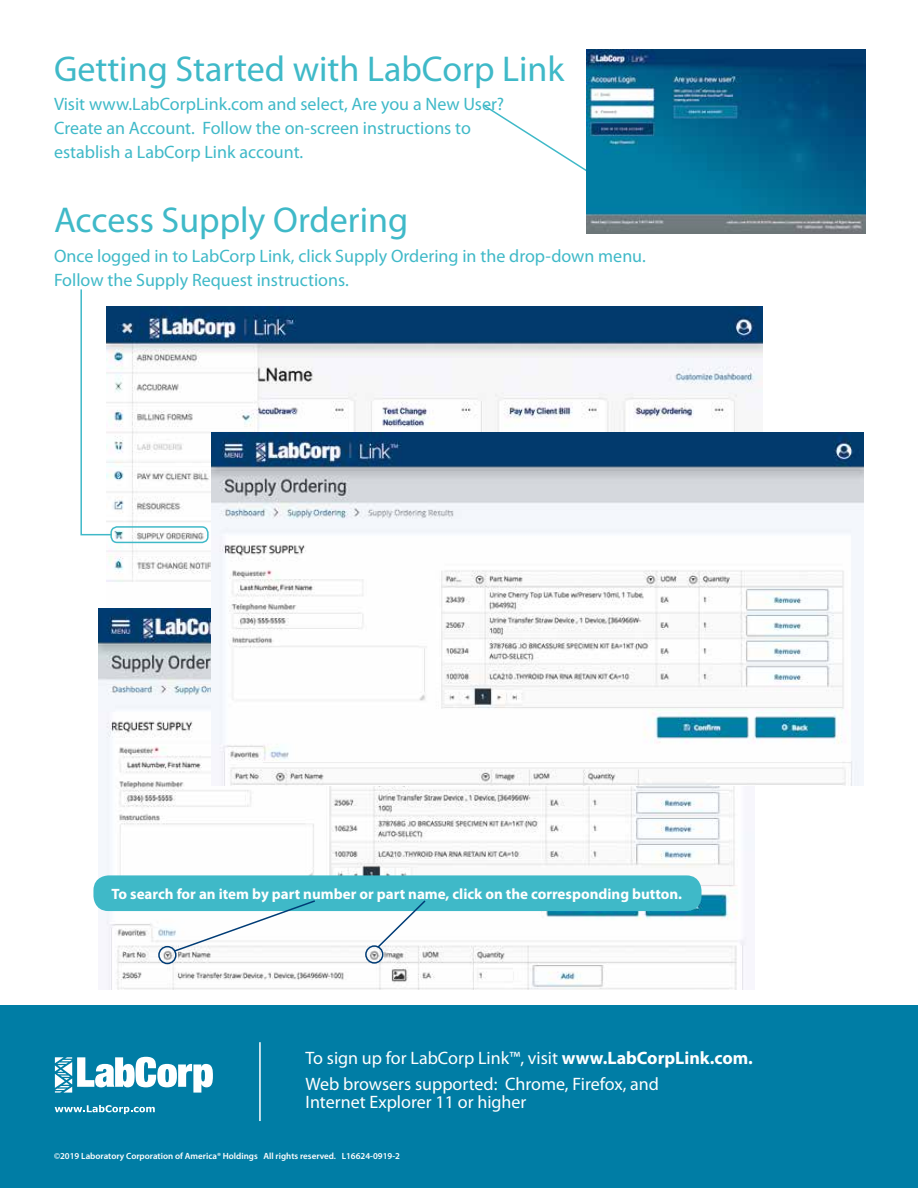
<style>
.page{position:relative;width:918px;height:1188px;background:#fff}
.page>*{position:absolute;margin:0;border:0;box-sizing:border-box;transform-origin:0 0}
.t1{font:36px "Myriad Pro";color:#3fb9c8}
.t2{font:18px/24px "Myriad Pro";color:#3fb9c8}
.t3{font:18px/26.7px "Myriad Pro";color:#fff}
.t4{font:700 15px "Myriad Pro";color:#fff}
.t5{font:600 9px "Myriad Pro";color:#fff}
.s1{font-weight:700}
</style>
<div class="page">
<img style="left:107px;top:306px;width:656px;height:303px">
<img style="left:98px;top:609px;width:656px;height:380px">
<div style="left:0;top:1005px;width:918px;height:183px;background:#007da5"></div>
<svg style="left:55px;top:1057px;width:158px;height:36px"></svg>
<svg style="left:55px;top:1105px;width:100px;height:9px"></svg>
<hr style="left:259px;top:1042px;width:2px;height:79px;background:#fff">
<div style="left:110px;top:526px;width:99px;height:17px;border:2px solid #3fb9c8;border-radius:6px"></div>
<svg style="left:80px;top:289px;width:33px;height:247px"></svg>
<svg style="left:484px;top:105px;width:102px;height:66px"></svg>
<img style="left:586px;top:50px;width:279px;height:183px">
<img style="left:212px;top:432px;width:652px;height:354px">
<div style="left:93px;top:875px;width:608px;height:36px;background:#3fb9c8;border-radius:15px"></div>
<div style="left:365px;top:945px;width:18px;height:19px;border:2px solid #003c76;border-radius:50%"></div>
<div style="left:158px;top:946px;width:19px;height:18px;border:2px solid #003c76;border-radius:50%"></div>
<svg style="left:173px;top:900px;width:144px;height:53px"></svg>
<svg style="left:376px;top:900px;width:51px;height:49px"></svg>
<h1 class="t1" style="left:54px;top:47px;width:512px">Getting Started with LabCorp Link</h1>
<p class="t2" style="left:54px;top:92px;width:452px">Visit www.LabCorpLink.com and select, Are you a New User?<br>Create an Account. Follow the on-screen instructions to establish a LabCorp Link account.</p>
<h1 class="t1" style="left:54px;top:198px;width:356px">Access Supply Ordering</h1>
<p class="t2" style="left:54px;top:243px;width:593px">Once logged in to LabCorp Link, click Supply Ordering in the drop-down menu.<br>Follow the Supply Request instructions.</p>
<p class="t4" style="left:111px;top:884px;width:572px">To search for an item by part number or part name, click on the corresponding button.</p>
<p class="t3" style="left:306px;top:1044px;width:449px">To sign up for LabCorp Link™, visit <span class="s1">www.LabCorpLink.com.<br></span>Web browsers supported: Chrome, Firefox, and</p>
<p class="t3" style="left:306px;top:1089px;width:223px">Internet Explorer 11 or higher</p>
<p class="t5" style="left:54px;top:1150px;width:348px">©2019 Laboratory Corporation of America® Holdings All rights reserved. L16624-0919-2</p>
</div>
